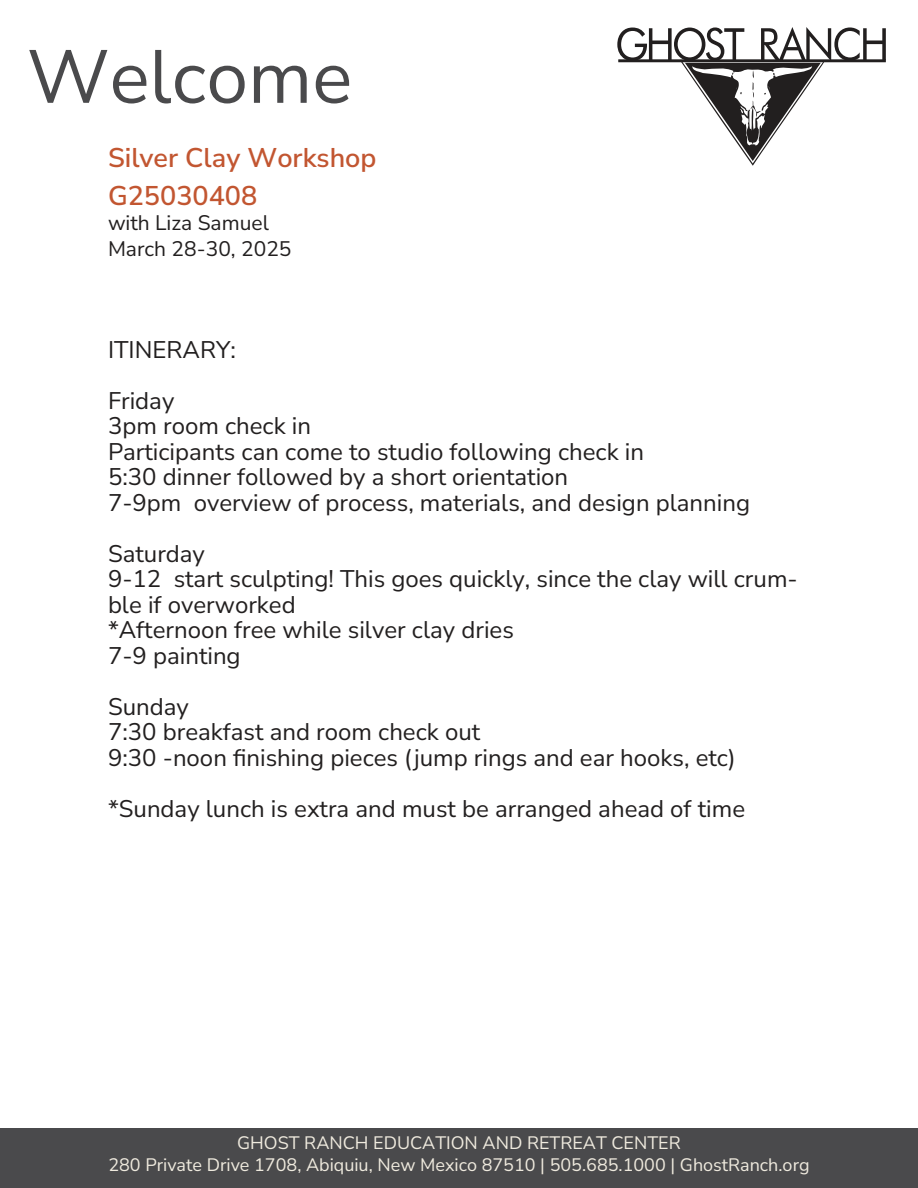
<style>
.page{position:relative;width:918px;height:1188px;background:#fff}
.page>*{position:absolute;margin:0;border:0;box-sizing:border-box;transform-origin:0 0}
.t1{font:200 75px "Nunito Sans 12 pt";color:#4a4a4c}
.t2{font:200 27px/37.5px "Nunito Sans 12 pt";color:#c25631}
.t3{font:200 24px/25.5px "Nunito Sans 12 pt";color:#221f1f}
.t4{font:200 21px/25.5px "Nunito Sans 12 pt";color:#221f1f}
.t5{font:200 18px/21.6px "Nunito Sans 12 pt";color:#efeade;text-align:center}
</style>
<div class="page">
<div style="left:0;top:1128px;width:918px;height:60px;background:#4a4a4c"></div>
<svg style="left:617px;top:27px;width:269px;height:139px"></svg>
<hr style="left:618px;top:61px;width:268px;height:1px;background:#221f1f">
<h1 class="t1" style="left:27px;top:48px;width:327px">Welcome</h1>
<p class="t2" style="left:108px;top:141px;width:270px">Silver Clay Workshop<br>G25030408</p>
<p class="t4" style="left:108px;top:212px;width:185px">with Liza Samuel<br>March 28-30, 2025</p>
<p class="t3" style="left:108px;top:326px;width:129px;line-height:51px">ITINERARY:<br>Friday</p>
<p class="t3" style="left:108px;top:415px;width:644px">3pm room check in<br>Participants can come to studio following check in<br>5:30 dinner followed by a short orientation<br>7-9pm overview of process, materials, and design planning</p>
<p class="t3" style="left:108px;top:542px;width:691px">Saturday<br>9-12 start sculpting! This goes quickly, since the clay will crum&shy;ble if overworked<br>*Afternoon free while silver clay dries<br>7-9 painting</p>
<p class="t3" style="left:108px;top:695px;width:629px">Sunday<br>7:30 breakfast and room check out<br>9:30 -noon finishing pieces (jump rings and ear hooks, etc)</p>
<p class="t3" style="left:108px;top:797px;width:639px">*Sunday lunch is extra and must be arranged ahead of time</p>
<p class="t5" style="left:108px;top:1134px;width:703px">GHOST RANCH EDUCATION AND RETREAT CENTER<br>280 Private Drive 1708, Abiquiu, New Mexico 87510 | 505.685.1000 | GhostRanch.org</p>
</div>
